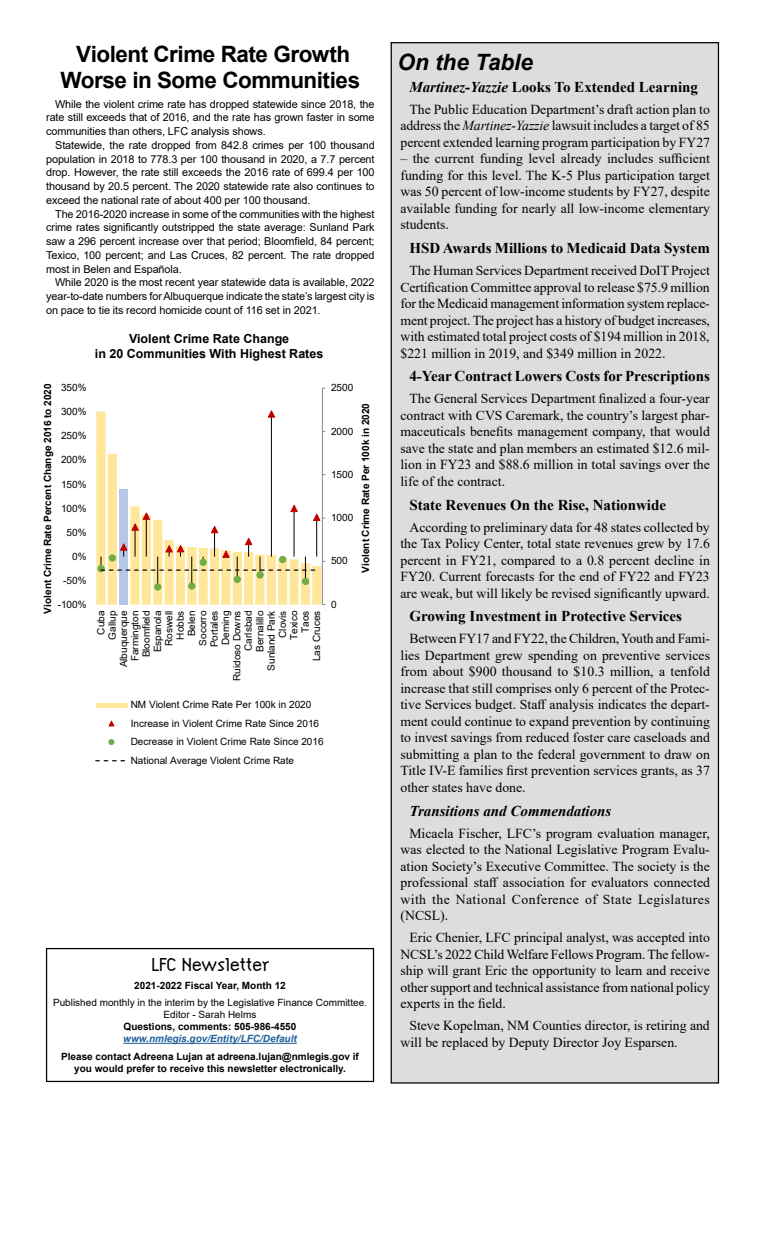
<style>
.page{position:relative;width:765px;height:1260px;background:#fff}
.page>*{position:absolute;margin:0;border:0;box-sizing:border-box;transform-origin:0 0}
.t1{font:23.75px "Hype Style Regular Swfte";color:#000}
.t2{font:700 22.5px/26.2px "Arial";letter-spacing:-.02em;color:#000;text-align:center}
.t3{font:italic 700 22.5px "Arial";color:#000}
.t4{font:700 15px "Times New Roman";color:#000}
.t5{font:italic 700 15px "Times New Roman";color:#000}
.t6{font:13.75px/16.5px "Times New Roman";color:#000;text-align:justify}
.t7{font:700 12.5px/15px "Arial";color:#000;text-align:center}
.t8{font:10.88px/13.8px "Arial";letter-spacing:-.01em;color:#000;text-align:justify}
.t9{font:10px/11.4px "Arial";letter-spacing:-.005em;color:#000;text-align:center}
.t10{font:700 10px/12px "Arial";color:#000;text-align:center}
.t11{font:italic 700 10px "Arial";color:#215e9e}
.s1{font-style:italic}
</style>
<div class="page">
<div style="left:391px;top:43px;width:327px;height:1040px;background:#dcddde"></div>
<hr style="left:123px;top:1043px;width:174px;height:1px;background:#215e9e">
<div style="left:46px;top:948px;width:328px;height:134px;border:1px solid #000"></div>
<svg style="left:96px;top:412px;width:225px;height:193px"></svg>
<hr style="left:322px;top:388px;width:1px;height:217px;background:#898989">
<hr style="left:271px;top:414px;width:1px;height:143px;background:#000">
<svg style="left:267px;top:410px;width:9px;height:8px"></svg>
<div style="left:98px;top:565px;width:7px;height:7px;border:1px solid #70ad47;border-radius:50%"></div>
<svg style="left:101px;top:504px;width:224px;height:86px"></svg>
<div style="left:96px;top:703px;width:31px;height:5px;background:#ffe699"></div>
<svg style="left:108px;top:720px;width:7px;height:7px"></svg>
<svg style="left:109px;top:739px;width:5px;height:6px"></svg>
<svg style="left:96px;top:760px;width:29px;height:1px"></svg>
<h2 class="t2" style="left:61px;top:41px;width:301px">Violent Crime Rate Growth<br>Worse in Some Communities</h2>
<p class="t8" style="left:46px;top:97px;width:330px;text-indent:9px">While the violent crime rate has dropped statewide since 2018, the rate still exceeds that of 2016, and the rate has grown faster in some communities than others, LFC analysis shows.</p>
<p class="t8" style="left:46px;top:138px;width:330px;text-indent:9px">Statewide, the rate dropped from 842.8 crimes per 100 thousand population in 2018 to 778.3 per 100 thousand in 2020, a 7.7 percent drop. However, the rate still exceeds the 2016 rate of 699.4 per 100 thousand by 20.5 percent. The 2020 statewide rate also continues to exceed the national rate of about 400 per 100 thousand.</p>
<p class="t8" style="left:46px;top:207px;width:330px;text-indent:9px">The 2016-2020 increase in some of the communities with the highest crime rates significantly outstripped the state average: Sunland Park saw a 296 percent increase over that period; Bloomfield, 84 percent; Texico, 100 percent; and Las Cruces, 82 percent. The rate dropped most in Belen and Española.</p>
<p class="t8" style="left:46px;top:276px;width:330px;text-indent:9px">While 2020 is the most recent year statewide data is available, 2022 year-to-date numbers for Albuquerque indicate the state’s largest city is on pace to tie its record homicide count of 116 set in 2021.</p>
<p class="t10" style="left:42px;top:614px;width:232px;rotate:-90deg">Violent Crime Rate Percent Change 2016 to 2020</p>
<p class="t9" style="left:61px;top:382px;width:27px">350%</p>
<p class="t9" style="left:61px;top:406px;width:27px">300%</p>
<p class="t9" style="left:61px;top:430px;width:27px">250%</p>
<p class="t9" style="left:61px;top:454px;width:27px">200%</p>
<p class="t9" style="left:61px;top:478px;width:27px">150%</p>
<p class="t9" style="left:61px;top:502px;width:27px">100%</p>
<p class="t9" style="left:67px;top:526px;width:22px">50%</p>
<p class="t9" style="left:72px;top:550px;width:16px">0%</p>
<p class="t9" style="left:63px;top:574px;width:25px">-50%</p>
<p class="t9" style="left:58px;top:599px;width:30px">-100%</p>
<p class="t7" style="left:95px;top:331px;width:230px">Violent Crime Rate Change<br>in 20 Communities With Highest Rates</p>
<p class="t9" style="left:331px;top:382px;width:24px">2500</p>
<p class="t9" style="left:331px;top:425px;width:24px">2000</p>
<p class="t9" style="left:331px;top:469px;width:24px">1500</p>
<p class="t9" style="left:331px;top:512px;width:24px">1000</p>
<p class="t9" style="left:331px;top:555px;width:18px">500</p>
<p class="t10" style="left:360px;top:573px;width:171px;rotate:-90deg">Violent Crime Rate Per 100k in 2020</p>
<p class="t9" style="left:95px;top:681px;width:72px;text-align:right;rotate:-90deg">Cuba<br>Gallup<br>Albuquerque<br>Farmington<br>Bloomfield<br>Espanola<br>Roswell<br>Hobbs<br>Belen<br>Socorro<br>Portales<br>Deming<br>Ruidoso Downs<br>Carlsbad<br>Bernalillo<br>Sunland Park<br>Clovis<br>Texico<br>Taos<br>Las Cruces</p>
<p class="t9" style="left:331px;top:599px;width:7px">0</p>
<p class="t9" style="left:131px;top:695px;width:194px;line-height:18.5px;text-align:left">NM Violent Crime Rate Per 100k in 2020<br>Increase in Violent Crime Rate Since 2016<br>Decrease in Violent Crime Rate Since 2016<br>National Average Violent Crime Rate</p>
<h1 class="t1" style="left:151px;top:952px;width:120px">LFC Newsletter</h1>
<p class="t10" style="left:134px;top:979px;width:153px">2021-2022 Fiscal Year, Month 12</p>
<p class="t9" style="left:53px;top:997px;width:316px;line-height:12px">Published monthly in the interim by the Legislative Finance Committee.<br>Editor - Sarah Helms</p>
<p class="t10" style="left:124px;top:1021px;width:174px">Questions, comments: 505-986-4550</p>
<p class="t11" style="left:123px;top:1032px;width:175px">www.nmlegis.gov/Entity/LFC/Default</p>
<p class="t10" style="left:61px;top:1050px;width:299px">Please contact Adreena Lujan at adreena.lujan@nmlegis.gov if you would prefer to receive this newsletter electronically.</p>
<h2 class="t3" style="left:398px;top:47px;width:137px">On the Table</h2>
<p class="t4" style="left:409px;top:76px;width:290px"><span class="s1">Martinez-Yazzie</span> Looks To Extended Learning</p>
<p class="t6" style="left:401px;top:101px;width:311px;text-indent:9px">The Public Education Department’s draft action plan to address the <span class="s1">Martinez-Yazzie</span> lawsuit includes a target of 85 percent extended learning program participation by FY27</p>
<p class="t6" style="left:401px;top:150px;width:311px">– the current funding level already includes sufficient funding for this level. The K-5 Plus participation target was 50 percent of low-income students by FY27, despite available funding for nearly all low-income elementary students.</p>
<p class="t4" style="left:409px;top:237px;width:302px">HSD Awards Millions to Medicaid Data System</p>
<p class="t6" style="left:401px;top:262px;width:311px;text-indent:9px">The Human Services Department received DoIT Project Certification Committee approval to release $75.9 million for the Medicaid management information system replace&shy;ment project. The project has a history of budget increases, with estimated total project costs of $194 million in 2018, $221 million in 2019, and $349 million in 2022.</p>
<p class="t4" style="left:409px;top:365px;width:302px">4-Year Contract Lowers Costs for Prescriptions</p>
<p class="t6" style="left:401px;top:390px;width:311px;text-indent:9px">The General Services Department finalized a four-year contract with CVS Caremark, the country’s largest phar&shy;maceuticals benefits management company, that would save the state and plan members an estimated $12.6 mil&shy;lion in FY23 and $88.6 million in total savings over the life of the contract.</p>
<p class="t4" style="left:409px;top:494px;width:258px">State Revenues On the Rise, Nationwide</p>
<p class="t6" style="left:401px;top:518px;width:311px;text-indent:9px">According to preliminary data for 48 states collected by the Tax Policy Center, total state revenues grew by 17.6 percent in FY21, compared to a 0.8 percent decline in FY20. Current forecasts for the end of FY22 and FY23 are weak, but will likely be revised significantly upward.</p>
<p class="t4" style="left:409px;top:605px;width:274px">Growing Investment in Protective Services</p>
<p class="t6" style="left:401px;top:630px;width:311px;text-indent:9px">Between FY17 and FY22, the Children, Youth and Fami&shy;lies Department grew spending on preventive services from about $900 thousand to $10.3 million, a tenfold increase that still comprises only 6 percent of the Protec&shy;tive Services budget. Staff analysis indicates the depart&shy;ment could continue to expand prevention by continuing to invest savings from reduced foster care caseloads and submitting a plan to the federal government to draw on Title IV-E families first prevention services grants, as 37 other states have done.</p>
<p class="t5" style="left:409px;top:800px;width:204px">Transitions and Commendations</p>
<p class="t6" style="left:401px;top:824px;width:311px;text-indent:9px">Micaela Fischer, LFC’s program evaluation manager, was elected to the National Legislative Program Evalu&shy;ation Society’s Executive Committee. The society is the professional staff association for evaluators connected with the National Conference of State Legislatures (NCSL).</p>
<p class="t6" style="left:401px;top:929px;width:311px;text-indent:9px">Eric Chenier, LFC principal analyst, was accepted into NCSL’s 2022 Child Welfare Fellows Program. The fellow&shy;ship will grant Eric the opportunity to learn and receive other support and technical assistance from national policy experts in the field.</p>
<p class="t6" style="left:401px;top:1017px;width:311px;text-indent:9px">Steve Kopelman, NM Counties director, is retiring and will be replaced by Deputy Director Joy Esparsen.</p>
</div>
